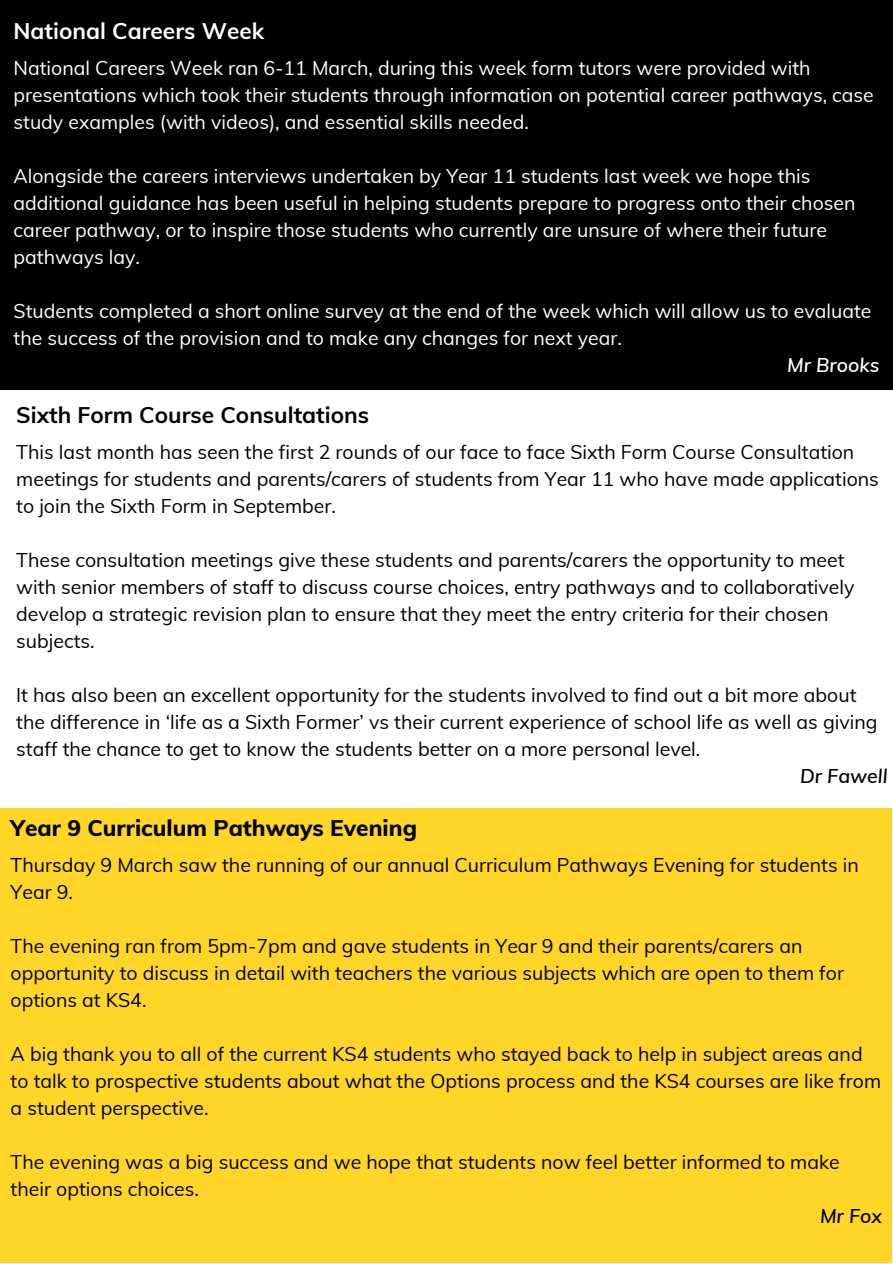
<style>
.page{position:relative;width:893px;height:1264px;background:#fff}
.page>*{position:absolute;margin:0;border:0;box-sizing:border-box;transform-origin:0 0}
.t1{font:800 22.65px "Muli";color:#000}
.t2{font:700 22.65px "Muli";color:#000}
.t3{font:700 22.65px "Muli";color:#fff}
.t4{font:19.5px/27px "Muli";color:#000}
.t5{font:19.5px/27px "Muli";color:#fff}
.t6{font:italic 600 19.5px "Muli";color:#000}
.t7{font:italic 600 19.5px "Muli";color:#fff}
</style>
<div class="page">
<div style="left:0;top:0;width:892px;height:389px;background:#000"></div>
<div style="left:0;top:808px;width:892px;height:454px;background:#ffd527"></div>
<p class="t3" style="left:14px;top:17px;width:252px">National Careers Week</p>
<p class="t5" style="left:14px;top:54px;width:861px">National Careers Week ran 6-11 March, during this week form tutors were provided with presentations which took their students through information on potential career pathways, case study examples (with videos), and essential skills needed.</p>
<p class="t5" style="left:14px;top:162px;width:843px">Alongside the careers interviews undertaken by Year 11 students last week we hope this additional guidance has been useful in helping students prepare to progress onto their chosen career pathway, or to inspire those students who currently are unsure of where their future pathways lay.</p>
<p class="t5" style="left:14px;top:297px;width:859px">Students completed a short online survey at the end of the week which will allow us to evaluate the success of the provision and to make any changes for next year.</p>
<p class="t7" style="left:787px;top:352px;width:94px">Mr Brooks</p>
<p class="t2" style="left:16px;top:400px;width:354px">Sixth Form Course Consultations</p>
<p class="t4" style="left:16px;top:438px;width:864px">This last month has seen the first 2 rounds of our face to face Sixth Form Course Consultation meetings for students and parents/carers of students from Year 11 who have made applications to join the Sixth Form in September.</p>
<p class="t4" style="left:16px;top:546px;width:839px">These consultation meetings give these students and parents/carers the opportunity to meet with senior members of staff to discuss course choices, entry pathways and to collaboratively develop a strategic revision plan to ensure that they meet the entry criteria for their chosen subjects.</p>
<p class="t4" style="left:16px;top:681px;width:862px">It has also been an excellent opportunity for the students involved to find out a bit more about the difference in ‘life as a Sixth Former’ vs their current experience of school life as well as giving staff the chance to get to know the students better on a more personal level.</p>
<p class="t6" style="left:800px;top:763px;width:89px">Dr Fawell</p>
<p class="t1" style="left:11px;top:813px;width:408px">Year 9 Curriculum Pathways Evening</p>
<p class="t4" style="left:11px;top:850px;width:849px">Thursday 9 March saw the running of our annual Curriculum Pathways Evening for students in<br>Year 9.</p>
<p class="t4" style="left:11px;top:931px;width:834px">The evening ran from 5pm-7pm and gave students in Year 9 and their parents/carers an opportunity to discuss in detail with teachers the various subjects which are open to them for options at KS4.</p>
<p class="t4" style="left:11px;top:1039px;width:872px">A big thank you to all of the current KS4 students who stayed back to help in subject areas and to talk to prospective students about what the Options process and the KS4 courses are like from a student perspective.</p>
<p class="t4" style="left:11px;top:1147px;width:830px">The evening was a big success and we hope that students now feel better informed to make their options choices.</p>
<p class="t6" style="left:820px;top:1202px;width:63px">Mr Fox</p>
</div>
